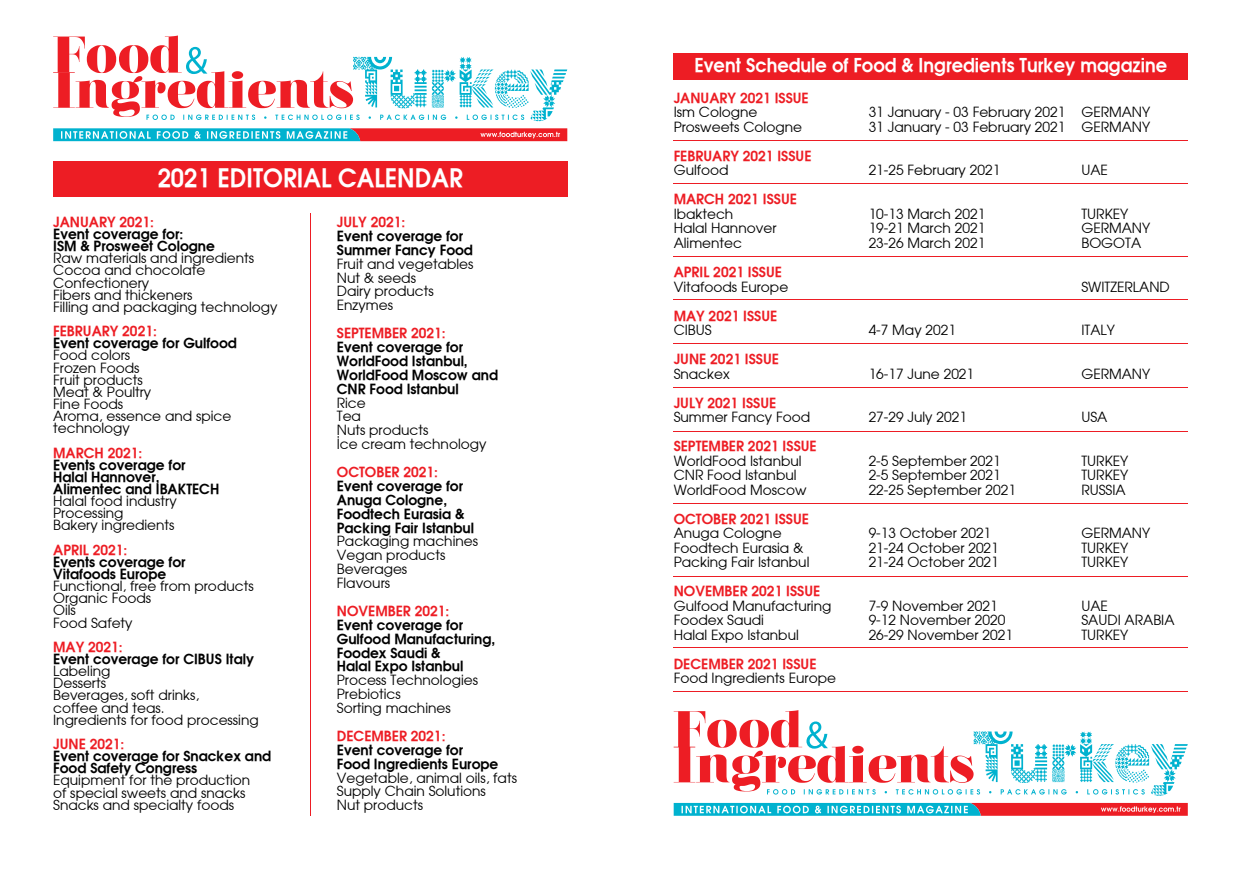
<style>
.page{position:relative;width:1241px;height:869px;background:#fff}
.page>*{position:absolute;margin:0;border:0;box-sizing:border-box;transform-origin:0 0}
.t1{font:700 25px "Avant Garde";color:#fff;scale:.95 1}
.t2{font:700 18.75px "Avant Garde";color:#fff;scale:.95 1}
.t3{font:13.75px/12.1px "Avant Garde";color:#000}
.t4{font:700 13.75px/13.9px "Avant Garde";color:#000}
.t5{font:700 13.75px "Avant Garde";color:#ed1d24}
</style>
<div class="page">
<div style="left:53px;top:161px;width:514px;height:36px;background:#ed1d24"></div>
<svg style="left:53px;top:35px;width:514px;height:86px"></svg>
<svg style="left:53px;top:128px;width:514px;height:13px;background:#848797"></svg>
<svg style="left:673px;top:710px;width:514px;height:85px"></svg>
<svg style="left:673px;top:802px;width:514px;height:13px;background:#8b8d9c"></svg>
<hr style="left:310px;top:213px;width:1px;height:602px;background:#ed1d24">
<div style="left:673px;top:53px;width:514px;height:27px;background:#ed1d24"></div>
<hr style="left:673px;top:141px;width:514px;height:1px;background:#ed1d24">
<hr style="left:673px;top:183px;width:514px;height:1px;background:#ed1d24">
<hr style="left:673px;top:256px;width:514px;height:1px;background:#ed1d24">
<hr style="left:673px;top:299px;width:514px;height:1px;background:#ed1d24">
<hr style="left:673px;top:343px;width:514px;height:1px;background:#ed1d24">
<hr style="left:673px;top:387px;width:514px;height:1px;background:#ed1d24">
<hr style="left:673px;top:431px;width:514px;height:1px;background:#ed1d24">
<hr style="left:673px;top:503px;width:514px;height:1px;background:#ed1d24">
<hr style="left:673px;top:576px;width:514px;height:1px;background:#ed1d24">
<hr style="left:673px;top:647px;width:514px;height:1px;background:#ed1d24">
<hr style="left:673px;top:691px;width:514px;height:1px;background:#ed1d24">
<h1 class="t1" style="left:158px;top:161px;width:322px">2021 EDITORIAL CALENDAR</h1>
<p class="t5" style="left:53px;top:213px;width:102px">JANUARY 2021:</p>
<p class="t4" style="left:53px;top:227px;width:163px;line-height:12.1px">Event coverage for:<br>ISM &amp; Prosweet Cologne</p>
<p class="t3" style="left:53px;top:252px;width:226px">Raw materials and ingredients<br>Cocoa and chocolate<br>Confectionery<br>Fibers and thickeners<br>Filling and packaging technology</p>
<p class="t5" style="left:53px;top:322px;width:105px">FEBRUARY 2021:</p>
<p class="t4" style="left:53px;top:336px;width:185px">Event coverage for Gulfood</p>
<p class="t3" style="left:53px;top:349px;width:180px">Food colors<br>Frozen Foods<br>Fruit products<br>Meat &amp; Poultry<br>Fine Foods<br>Aroma, essence and spice technology</p>
<p class="t5" style="left:53px;top:443px;width:91px">MARCH 2021:</p>
<p class="t4" style="left:53px;top:458px;width:168px;line-height:12.1px">Events coverage for<br>Halal Hannover,<br>Alimentec and IBAKTECH</p>
<p class="t3" style="left:53px;top:494px;width:125px">Halal food industry<br>Processing<br>Bakery ingredients</p>
<p class="t5" style="left:53px;top:540px;width:76px">APRIL 2021:</p>
<p class="t4" style="left:53px;top:555px;width:134px;line-height:12.1px">Events coverage for<br>Vitafoods Europe</p>
<p class="t3" style="left:53px;top:579px;width:202px">Functional, free from products<br>Organic Foods<br>Oils<br>Food Safety</p>
<p class="t5" style="left:53px;top:637px;width:71px">MAY 2021:</p>
<p class="t4" style="left:53px;top:651px;width:202px">Event coverage for CIBUS Italy</p>
<p class="t3" style="left:53px;top:664px;width:207px">Labeling<br>Desserts<br>Beverages, soft drinks,<br>coffee and teas.<br>Ingredients for food processing</p>
<p class="t5" style="left:53px;top:734px;width:73px">JUNE 2021:</p>
<p class="t4" style="left:53px;top:749px;width:220px;line-height:12.1px">Event coverage for Snackex and<br>Food Safety Congress</p>
<p class="t3" style="left:53px;top:773px;width:198px">Equipment for the production of special sweets and snacks<br>Snacks and specialty foods</p>
<p class="t5" style="left:337px;top:213px;width:70px">JULY 2021:</p>
<p class="t4" style="left:337px;top:228px;width:138px">Event coverage for<br>Summer Fancy Food</p>
<p class="t3" style="left:337px;top:256px;width:138px;line-height:13.9px">Fruit and vegetables<br>Nut &amp; seeds<br>Dairy products<br>Enzymes</p>
<p class="t5" style="left:337px;top:324px;width:110px">SEPTEMBER 2021:</p>
<p class="t4" style="left:337px;top:339px;width:163px">Event coverage for<br>WorldFood Istanbul,<br>WorldFood Moscow and<br>CNR Food Istanbul</p>
<p class="t3" style="left:337px;top:395px;width:151px;line-height:13.9px">Rice<br>Tea<br>Nuts products<br>İce cream technology</p>
<p class="t5" style="left:337px;top:462px;width:103px">OCTOBER 2021:</p>
<p class="t4" style="left:337px;top:478px;width:139px">Event coverage for<br>Anuga Cologne,<br>Foodtech Eurasia &amp;<br>Packing Fair Istanbul</p>
<p class="t3" style="left:337px;top:534px;width:143px;line-height:13.9px">Packaging machines<br>Vegan products<br>Beverages<br>Flavours</p>
<p class="t5" style="left:337px;top:601px;width:114px">NOVEMBER 2021:</p>
<p class="t4" style="left:337px;top:617px;width:160px">Event coverage for<br>Gulfood Manufacturing,<br>Foodex Saudi &amp;<br>Halal Expo Istanbul</p>
<p class="t3" style="left:337px;top:672px;width:143px;line-height:13.9px">Process Technologies<br>Prebiotics<br>Sorting machines</p>
<p class="t5" style="left:337px;top:726px;width:110px">DECEMBER 2021:</p>
<p class="t4" style="left:337px;top:742px;width:163px">Event coverage for<br>Food Ingredients Europe</p>
<p class="t3" style="left:337px;top:770px;width:182px;line-height:13.9px">Vegetable, animal oils, fats<br>Supply Chain Solutions<br>Nut products</p>
<h2 class="t2" style="left:694px;top:53px;width:499px">Event Schedule of Food &amp; Ingredients Turkey magazine</h2>
<p class="t5" style="left:673px;top:89px;width:137px">JANUARY 2021 ISSUE</p>
<p class="t3" style="left:673px;top:106px;width:85px">Ism Cologne</p>
<p class="t3" style="left:868px;top:106px;width:283px">31 January - 03 February 2021 GERMANY</p>
<p class="t3" style="left:673px;top:120px;width:130px">Prosweets Cologne</p>
<p class="t3" style="left:868px;top:120px;width:283px">31 January - 03 February 2021 GERMANY</p>
<p class="t5" style="left:673px;top:147px;width:139px">FEBRUARY 2021 ISSUE</p>
<p class="t3" style="left:673px;top:164px;width:56px">Gulfood</p>
<p class="t3" style="left:868px;top:164px;width:133px">21-25 February 2021</p>
<p class="t3" style="left:1081px;top:164px;width:28px">UAE</p>
<p class="t5" style="left:673px;top:190px;width:125px">MARCH 2021 ISSUE</p>
<p class="t3" style="left:673px;top:207px;width:61px">Ibaktech</p>
<p class="t3" style="left:868px;top:207px;width:118px">10-13 March 2021</p>
<p class="t3" style="left:1081px;top:207px;width:48px">TURKEY</p>
<p class="t3" style="left:673px;top:222px;width:104px">Halal Hannover</p>
<p class="t3" style="left:868px;top:222px;width:118px">19-21 March 2021</p>
<p class="t3" style="left:1081px;top:222px;width:70px">GERMANY</p>
<p class="t3" style="left:673px;top:236px;width:70px">Alimentec</p>
<p class="t3" style="left:868px;top:236px;width:118px">23-26 March 2021</p>
<p class="t3" style="left:1081px;top:236px;width:61px">BOGOTA</p>
<p class="t5" style="left:673px;top:263px;width:110px">APRIL 2021 ISSUE</p>
<p class="t3" style="left:673px;top:280px;width:116px">Vitafoods Europe</p>
<p class="t3" style="left:1081px;top:280px;width:90px">SWITZERLAND</p>
<p class="t5" style="left:673px;top:306px;width:105px">MAY 2021 ISSUE</p>
<p class="t3" style="left:673px;top:323px;width:40px">CIBUS</p>
<p class="t3" style="left:868px;top:323px;width:89px">4-7 May 2021</p>
<p class="t3" style="left:1081px;top:323px;width:35px">ITALY</p>
<p class="t5" style="left:673px;top:350px;width:107px">JUNE 2021 ISSUE</p>
<p class="t3" style="left:673px;top:367px;width:57px">Snackex</p>
<p class="t3" style="left:868px;top:367px;width:107px">16-17 June 2021</p>
<p class="t3" style="left:1081px;top:367px;width:70px">GERMANY</p>
<p class="t5" style="left:673px;top:393px;width:104px">JULY 2021 ISSUE</p>
<p class="t3" style="left:673px;top:410px;width:138px">Summer Fancy Food</p>
<p class="t3" style="left:868px;top:410px;width:100px">27-29 July 2021</p>
<p class="t3" style="left:1081px;top:410px;width:28px">USA</p>
<p class="t5" style="left:673px;top:437px;width:145px">SEPTEMBER 2021 ISSUE</p>
<p class="t3" style="left:673px;top:454px;width:129px">WorldFood Istanbul</p>
<p class="t3" style="left:868px;top:454px;width:133px">2-5 September 2021</p>
<p class="t3" style="left:1081px;top:454px;width:48px">TURKEY</p>
<p class="t3" style="left:673px;top:468px;width:124px">CNR Food Istanbul</p>
<p class="t3" style="left:868px;top:468px;width:133px">2-5 September 2021</p>
<p class="t3" style="left:1081px;top:468px;width:48px">TURKEY</p>
<p class="t3" style="left:673px;top:483px;width:134px">WorldFood Moscow</p>
<p class="t3" style="left:868px;top:483px;width:149px">22-25 September 2021</p>
<p class="t3" style="left:1081px;top:483px;width:46px">RUSSIA</p>
<p class="t5" style="left:673px;top:509px;width:137px">OCTOBER 2021 ISSUE</p>
<p class="t3" style="left:673px;top:526px;width:109px">Anuga Cologne</p>
<p class="t3" style="left:868px;top:526px;width:124px">9-13 October 2021</p>
<p class="t3" style="left:1081px;top:526px;width:70px">GERMANY</p>
<p class="t3" style="left:673px;top:541px;width:131px">Foodtech Eurasia &amp;</p>
<p class="t3" style="left:868px;top:541px;width:132px">21-24 October 2021</p>
<p class="t3" style="left:1081px;top:541px;width:48px">TURKEY</p>
<p class="t3" style="left:673px;top:555px;width:137px">Packing Fair Istanbul</p>
<p class="t3" style="left:868px;top:555px;width:132px">21-24 October 2021</p>
<p class="t3" style="left:1081px;top:555px;width:48px">TURKEY</p>
<p class="t5" style="left:673px;top:582px;width:148px">NOVEMBER 2021 ISSUE</p>
<p class="t3" style="left:673px;top:599px;width:159px">Gulfood Manufacturing</p>
<p class="t3" style="left:868px;top:599px;width:130px">7-9 November 2021</p>
<p class="t3" style="left:1081px;top:599px;width:28px">UAE</p>
<p class="t3" style="left:673px;top:613px;width:92px">Foodex Saudi</p>
<p class="t3" style="left:868px;top:613px;width:138px">9-12 November 2020</p>
<p class="t3" style="left:1081px;top:613px;width:95px">SAUDI ARABIA</p>
<p class="t3" style="left:673px;top:628px;width:127px">Halal Expo Istanbul</p>
<p class="t3" style="left:868px;top:628px;width:146px">26-29 November 2021</p>
<p class="t3" style="left:1081px;top:628px;width:48px">TURKEY</p>
<p class="t5" style="left:673px;top:654px;width:144px">DECEMBER 2021 ISSUE</p>
<p class="t3" style="left:673px;top:671px;width:164px">Food Ingredients Europe</p>
</div>
